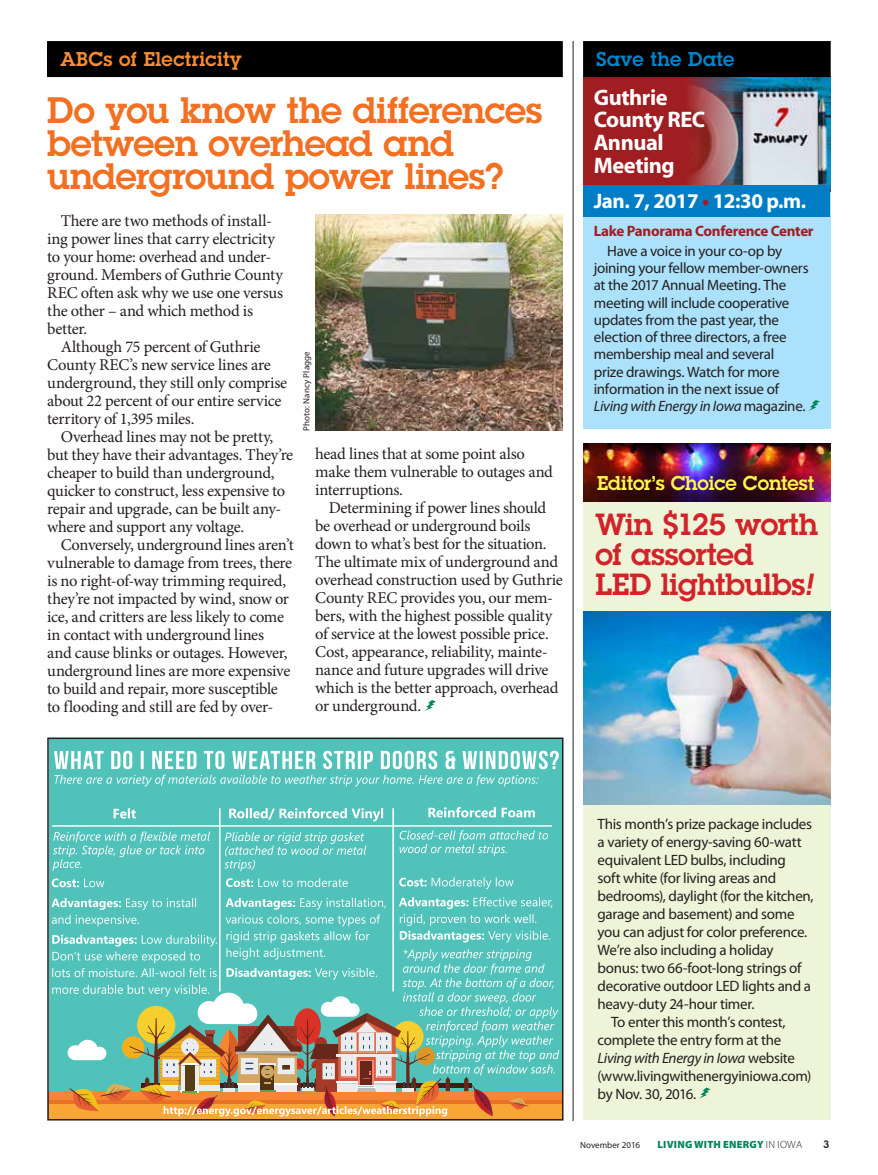
<style>
.page{position:relative;width:878px;height:1175px;background:#fff}
.page>*{position:absolute;margin:0;border:0;box-sizing:border-box;transform-origin:0 0}
.t1{font:600 36px/33px "Lubalin Graph";letter-spacing:-.015em;color:#f36f21}
.t2{font:600 30px/30px "Lubalin Graph";letter-spacing:-.01em;color:#d2232a}
.t3{font:700 22.5px/22.8px "Myriad Pro";letter-spacing:-.02em;color:#fff}
.t4{font:700 21px "Myriad Pro";letter-spacing:-.02em;color:#fff}
.t5{font:600 19.5px "Lubalin Graph";letter-spacing:-.01em;color:#fff450}
.t6{font:600 19.5px "Lubalin Graph";letter-spacing:.015em;color:#f78d33}
.t7{font:600 19.5px "Lubalin Graph";letter-spacing:.015em;color:#0085ca}
.t8{font:16.5px/18px "Minion Pro";letter-spacing:-.02em;color:#231f20}
.t9{font:15px/17.2px "Myriad Pro";letter-spacing:-.02em;color:#231f20}
.t10{font:italic 15px "Myriad Pro";letter-spacing:-.025em;color:#231f20}
.t11{font:700 15px "Myriad Pro";letter-spacing:-.02em;color:#a01e21}
.t12{font:900 10.5px "Myriad Pro";letter-spacing:.02em;color:#008559}
.t13{font:600 10.5px "Lubalin Graph";color:#231f20}
.t14{font:9px "Myriad Pro";letter-spacing:.005em;color:#231f20}
.s1{color:#a01e21}
.s2{font-style:italic}
.s3{font-style:normal}
.s4{font-weight:300;color:#231f20}
</style>
<div class="page">
<div style="left:583px;top:76px;width:247px;height:353px;background:#abe1fa"></div>
<div style="left:583px;top:76px;width:247px;height:116px;background:#a01e21"></div>
<img style="left:674px;top:77px;width:156px;height:108px">
<div style="left:47px;top:41px;width:515px;height:36px;background:#000"></div>
<hr style="left:572px;top:41px;width:1px;height:1079px;background:#231f20">
<svg style="left:424px;top:700px;width:12px;height:11px"></svg>
<img style="left:315px;top:215px;width:248px;height:216px">
<div style="left:49px;top:738px;width:514px;height:380px;background:#51c2b9"></div>
<div style="left:49px;top:1103px;width:14px;height:7px;background:#faa636"></div>
<div style="left:49px;top:1109px;width:14px;height:9px;background:#faa636"></div>
<svg style="left:114px;top:808px;width:22px;height:10px"></svg>
<svg style="left:52px;top:831px;width:158px;height:39px"></svg>
<svg style="left:52px;top:878px;width:52px;height:9px"></svg>
<hr style="left:219px;top:808px;width:1px;height:183px;background:#fff">
<hr style="left:392px;top:808px;width:2px;height:183px;background:#fff">
<svg style="left:229px;top:808px;width:154px;height:13px"></svg>
<svg style="left:224px;top:832px;width:142px;height:39px"></svg>
<svg style="left:226px;top:878px;width:122px;height:9px"></svg>
<svg style="left:428px;top:807px;width:107px;height:10px"></svg>
<svg style="left:399px;top:830px;width:149px;height:26px"></svg>
<svg style="left:399px;top:877px;width:114px;height:12px"></svg>
<svg style="left:54px;top:750px;width:505px;height:36px"></svg>
<hr style="left:52px;top:825px;width:500px;height:1px;background:#fff">
<svg style="left:51px;top:897px;width:512px;height:222px"></svg>
<div style="left:583px;top:500px;width:247px;height:620px;background:#eef4d7"></div>
<img style="left:583px;top:611px;width:247px;height:194px">
<svg style="left:700px;top:1087px;width:10px;height:11px"></svg>
<img style="left:583px;top:443px;width:247px;height:58px">
<div style="left:583px;top:185px;width:247px;height:31px;background:#007dc5"></div>
<div style="left:583px;top:41px;width:247px;height:36px;background:#000"></div>
<svg style="left:808px;top:400px;width:12px;height:11px"></svg>
<p class="t6" style="left:60px;top:46px;width:183px">ABCs of Electricity</p>
<h1 class="t1" style="left:47px;top:93px;width:496px">Do you know the differences between overhead and underground power lines?</h1>
<p class="t8" style="left:47px;top:212px;width:237px;text-indent:13px">There are two methods of install&shy;ing power lines that carry electricity to your home: overhead and under&shy;ground. Members of Guthrie County<br>REC often ask why we use one versus the other – and which method is better.</p>
<p class="t8" style="left:47px;top:338px;width:241px;text-indent:13px">Although 75 percent of Guthrie County REC’s new service lines are underground, they still only comprise about 22 percent of our entire service territory of 1,395 miles.</p>
<p class="t8" style="left:47px;top:428px;width:247px;text-indent:13px">Overhead lines may not be pretty, but they have their advantages. They’re cheaper to build than underground, quicker to construct, less expensive to repair and upgrade, can be built any&shy;where and support any voltage.</p>
<p class="t8" style="left:47px;top:536px;width:248px;text-indent:13px">Conversely, underground lines aren’t vulnerable to damage from trees, there is no right-of-way trimming required, they’re not impacted by wind, snow or ice, and critters are less likely to come in contact with underground lines<br>and cause blinks or outages. However, underground lines are more expensive to build and repair, more susceptible to flooding and still are fed by over-</p>
<p class="t7" style="left:596px;top:46px;width:139px">Save the Date</p>
<h3 class="t3" style="left:593px;top:85px;width:113px">Guthrie<br>County REC<br>Annual<br>Meeting</h3>
<p class="t4" style="left:593px;top:187px;width:214px">Jan. 7, 2017 <span class="s1">•</span> 12:30 p.m.</p>
<p class="t11" style="left:593px;top:221px;width:221px">Lake Panorama Conference Center</p>
<p class="t9" style="left:593px;top:242px;width:216px;text-indent:14px">Have a voice in your co-op by joining your fellow member-owners at the 2017 Annual Meeting. The meeting will include cooperative updates from the past year, the election of three directors, a free membership meal and several<br>prize drawings. Watch for more information in the next issue of<br><span class="s2">Living with Energy in Iowa</span> magazine.</p>
<p class="t14" style="left:301px;top:431px;width:81px;rotate:-90deg">Photo: Nancy Plagge</p>
<p class="t8" style="left:315px;top:445px;width:239px">head lines that at some point also make them vulnerable to outages and interruptions.</p>
<p class="t8" style="left:315px;top:499px;width:249px;text-indent:13px">Determining if power lines should be overhead or underground boils down to what’s best for the situation.<br>The ultimate mix of underground and overhead construction used by Guthrie County REC provides you, our mem&shy;bers, with the highest possible quality of service at the lowest possible price.<br>Cost, appearance, reliability, mainte&shy;nance and future upgrades will drive which is the better approach, overhead or underground.</p>
<h2 class="t2" style="left:595px;top:508px;width:224px">Win $125 worth of assorted<br>LED lightbulbs<span class="s2">!</span></h2>
<p class="t5" style="left:597px;top:470px;width:219px">Editor’s Choice Contest</p>
<p class="t9" style="left:597px;top:814px;width:216px">This month’s prize package includes</p>
<p class="t9" style="left:597px;top:832px;width:205px">a variety of energy-saving 60-watt</p>
<p class="t9" style="left:597px;top:850px;width:190px">equivalent LED bulbs, including</p>
<p class="t9" style="left:597px;top:868px;width:180px">soft white (for living areas and</p>
<p class="t9" style="left:597px;top:886px;width:218px">bedrooms), daylight (for the kitchen,</p>
<p class="t9" style="left:597px;top:904px;width:199px">garage and basement) and some</p>
<p class="t9" style="left:597px;top:922px;width:211px">you can adjust for color preference.</p>
<p class="t9" style="left:597px;top:940px;width:178px">We’re also including a holiday</p>
<p class="t9" style="left:597px;top:958px;width:205px">bonus: two 66-foot-long strings of</p>
<p class="t9" style="left:597px;top:976px;width:215px">decorative outdoor LED lights and a</p>
<p class="t9" style="left:597px;top:994px;width:158px">heavy-duty 24-hour timer.</p>
<p class="t9" style="left:611px;top:1012px;width:176px">To enter this month’s contest,</p>
<p class="t9" style="left:597px;top:1030px;width:185px">complete the entry form at the</p>
<p class="t10" style="left:597px;top:1048px;width:199px">Living with Energy in Iowa <span class="s3">website</span></p>
<p class="t9" style="left:597px;top:1066px;width:215px">(www.livingwithenergyiniowa.com)</p>
<p class="t9" style="left:597px;top:1084px;width:100px">by Nov. 30, 2016.</p>
<p class="t14" style="left:580px;top:1139px;width:62px">November 2016</p>
<p class="t12" style="left:657px;top:1138px;width:146px">LIVING WITH ENERGY <span class="s4">IN IOWA</span></p>
<p class="t13" style="left:823px;top:1137px;width:8px">3</p>
</div>
